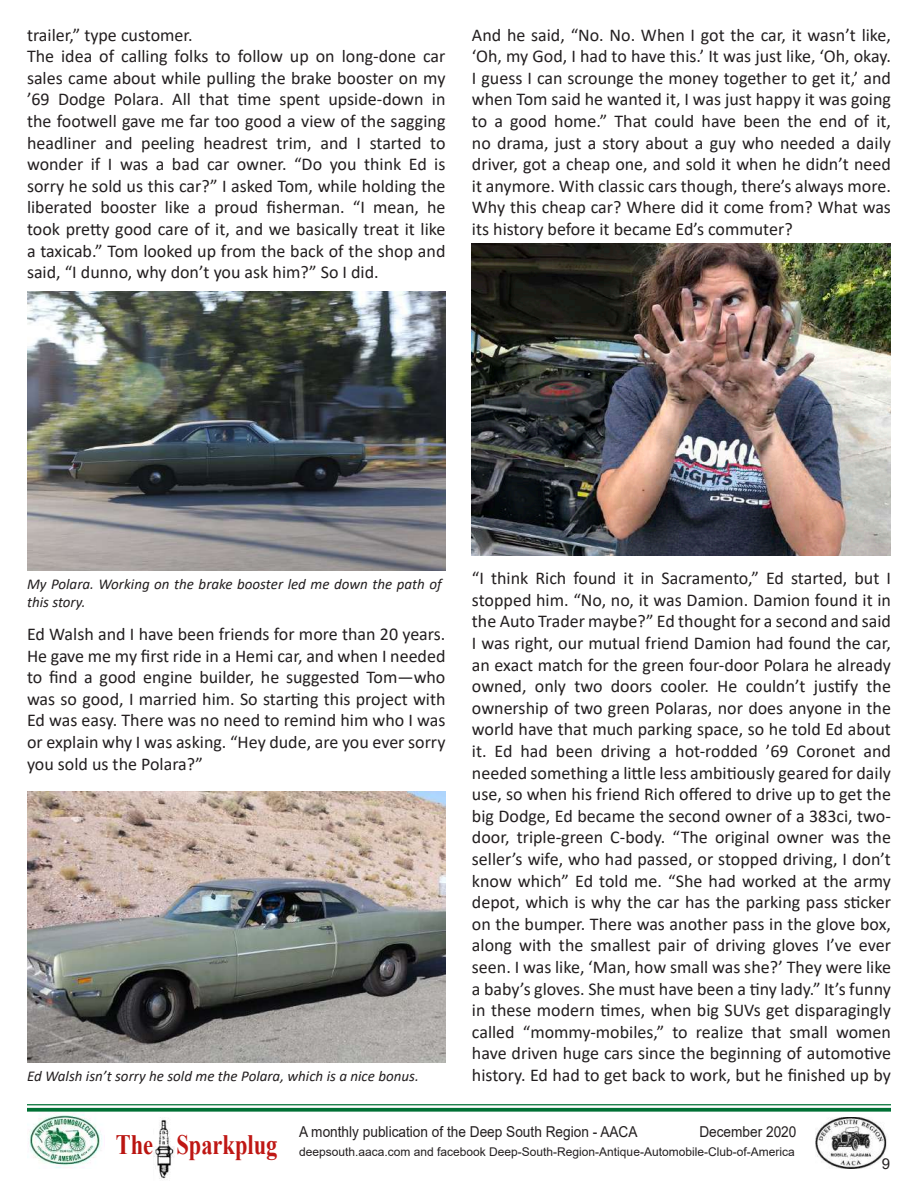
<style>
.page{position:relative;width:918px;height:1188px;background:#fff}
.page>*{position:absolute;margin:0;border:0;box-sizing:border-box;transform-origin:0 0}
.t1{font:700 28.05px "Times New Roman";color:#bf1714;scale:.8 1}
.t2{font:18px/21.6px "Calibri";color:#231f20;text-align:justify}
.t3{font:italic 15px/18px "Calibri";color:#231f20}
.t4{font:15px "Arial";color:#231f20;scale:.91 1}
.t5{font:15px "Arial";color:#231f20}
.t6{font:12px "Arial";color:#231f20}
.s1{color:#ba1511}
</style>
<div class="page">
<img style="left:27px;top:1112px;width:75px;height:56px">
<img style="left:153px;top:1117px;width:21px;height:62px">
<img style="left:815px;top:1117px;width:72px;height:52px">
<hr style="left:27px;top:1104px;width:864px;height:1px;background:#007135">
<svg style="left:27px;top:1108px;width:864px;height:4px;background:#177e47"></svg>
<img style="left:27px;top:292px;width:419px;height:278px">
<img style="left:27px;top:791px;width:419px;height:272px">
<img style="left:472px;top:243px;width:419px;height:312px">
<p class="t2" style="left:27px;top:23px;width:420px;text-align:left">trailer,” type customer.<br>The idea of calling folks to follow up on long-done car sales came about while pulling the brake booster on my ’69 Dodge Polara. All that time spent upside-down in the footwell gave me far too good a view of the sagging headliner and peeling headrest trim, and I started to wonder if I was a bad car owner. “Do you think Ed is sorry he sold us this car?” I asked Tom, while holding the liberated booster like a proud fisherman. “I mean, he took pretty good care of it, and we basically treat it like a taxicab.” Tom looked up from the back of the shop and said, “I dunno, why don’t you ask him?” So I did.</p>
<p class="t2" style="left:472px;top:23px;width:421px">And he said, “No. No. When I got the car, it wasn’t like, ‘Oh, my God, I had to have this.’ It was just like, ‘Oh, okay.<br>I guess I can scrounge the money together to get it,’ and when Tom said he wanted it, I was just happy it was going to a good home.” That could have been the end of it, no drama, just a story about a guy who needed a daily driver, got a cheap one, and sold it when he didn’t need it anymore. With classic cars though, there’s always more.<br>Why this cheap car? Where did it come from? What was its history before it became Ed’s commuter?</p>
<p class="t3" style="left:27px;top:574px;width:416px">My Polara. Working on the brake booster led me down the path of this story.</p>
<p class="t2" style="left:27px;top:623px;width:420px">Ed Walsh and I have been friends for more than 20 years.<br>He gave me my first ride in a Hemi car, and when I needed to find a good engine builder, he suggested Tom—who was so good, I married him. So starting this project with Ed was easy. There was no need to remind him who I was or explain why I was asking. “Hey dude, are you ever sorry you sold us the Polara?”</p>
<p class="t3" style="left:27px;top:1066px;width:393px">Ed Walsh isn’t sorry he sold me the Polara, which is a nice bonus.</p>
<p class="t2" style="left:472px;top:567px;width:421px">“I think Rich found it in Sacramento,” Ed started, but I stopped him. “No, no, it was Damion. Damion found it in the Auto Trader maybe?” Ed thought for a second and said I was right, our mutual friend Damion had found the car, an exact match for the green four-door Polara he already owned, only two doors cooler. He couldn’t justify the ownership of two green Polaras, nor does anyone in the world have that much parking space, so he told Ed about it. Ed had been driving a hot-rodded ’69 Coronet and needed something a little less ambitiously geared for daily use, so when his friend Rich offered to drive up to get the big Dodge, Ed became the second owner of a 383ci, two&shy;door, triple-green C-body. “The original owner was the seller’s wife, who had passed, or stopped driving, I don’t know which” Ed told me. “She had worked at the army depot, which is why the car has the parking pass sticker on the bumper. There was another pass in the glove box, along with the smallest pair of driving gloves I’ve ever seen. I was like, ‘Man, how small was she?’ They were like a baby’s gloves. She must have been a tiny lady.” It’s funny in these modern times, when big SUVs get disparagingly called “mommy-mobiles,” to realize that small women have driven huge cars since the beginning of automotive history. Ed had to get back to work, but he finished up by</p>
<h1 class="t1" style="left:116px;top:1124px;width:204px"><span class="s1">The</span> Sparkplug</h1>
<p class="t4" style="left:299px;top:1122px;width:373px">A monthly publication of the Deep South Region - AACA</p>
<p class="t4" style="left:699px;top:1122px;width:108px">December 2020</p>
<p class="t6" style="left:299px;top:1144px;width:497px">deepsouth.aaca.com and facebook Deep-South-Region-Antique-Automobile-Club-of-America</p>
<p class="t5" style="left:882px;top:1153px;width:10px">9</p>
</div>
